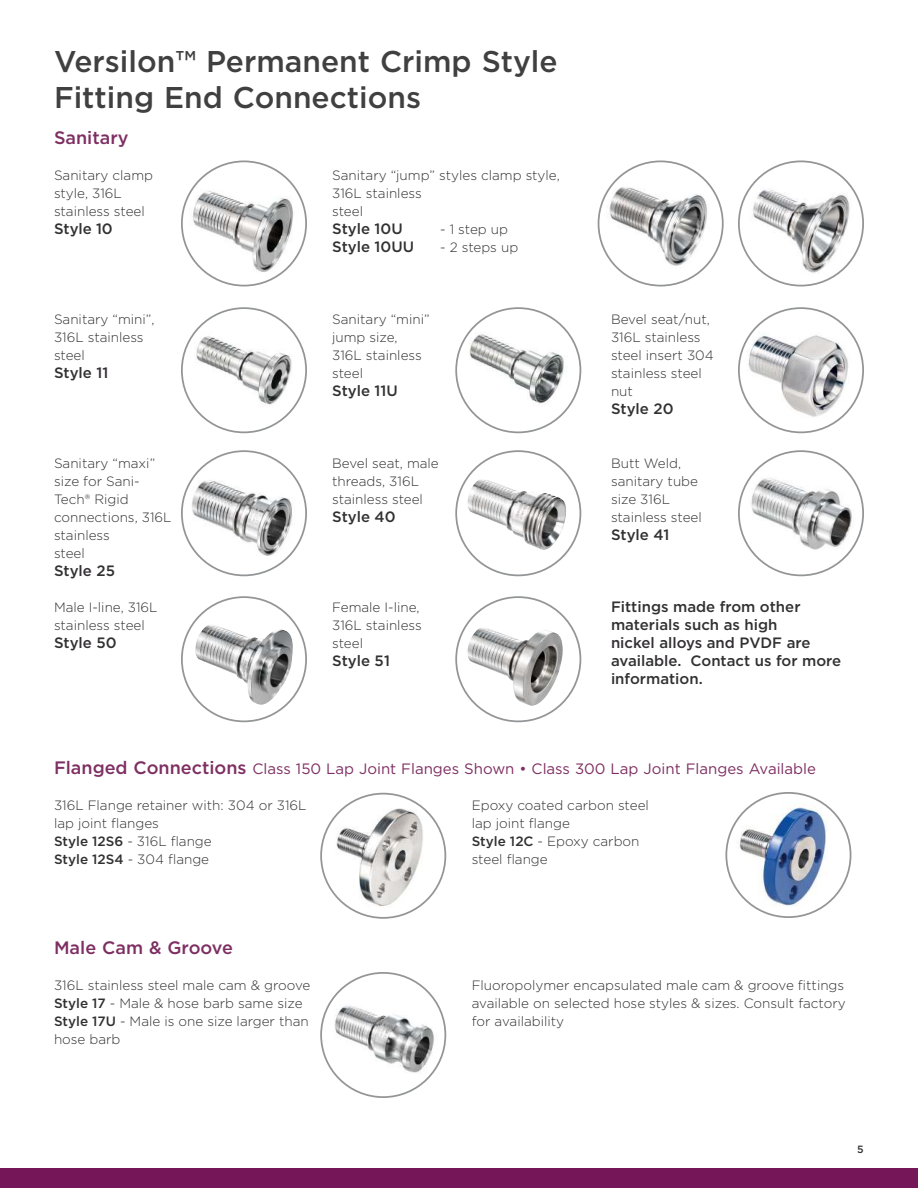
<style>
.page{position:relative;width:918px;height:1188px;background:#fff}
.page>*{position:absolute;margin:0;border:0;box-sizing:border-box;transform-origin:0 0}
.t1{font:500 30px/36px "Gotham";color:#404041}
.t2{font:500 18px "Gotham";color:#7e2f62}
.t3{font:500 15px/18px "Gotham";color:#323032}
.t4{font:15px "Gotham";color:#7e2f62}
.t5{font:300 13.5px/18px "Gotham";color:#323032}
.t6{font:500 10.5px "Gotham";color:#323032}
.s1{font-weight:500;font-size:18px}
.s2{font-weight:500}
</style>
<div class="page">
<div style="left:0;top:1169px;width:918px;height:19px;background:#741657"></div>
<svg style="left:182px;top:161px;width:124px;height:125px"></svg>
<div style="left:186px;top:166px;width:116px;height:115px;background:#fff;border-radius:50%"></div>
<img style="left:189px;top:185px;width:111px;height:89px">
<svg style="left:182px;top:597px;width:124px;height:124px"></svg>
<div style="left:181px;top:596px;width:126px;height:126px;border:2px solid #939597;border-radius:50%"></div>
<div style="left:186px;top:602px;width:116px;height:115px;background:#fff;border-radius:50%"></div>
<img style="left:195px;top:624px;width:98px;height:81px">
<svg style="left:182px;top:308px;width:124px;height:124px"></svg>
<div style="left:181px;top:307px;width:126px;height:126px;border:2px solid #939597;border-radius:50%"></div>
<div style="left:186px;top:313px;width:116px;height:115px;background:#fff;border-radius:50%"></div>
<img style="left:189px;top:332px;width:111px;height:77px">
<svg style="left:456px;top:597px;width:124px;height:124px"></svg>
<div style="left:455px;top:596px;width:126px;height:126px;border:2px solid #939597;border-radius:50%"></div>
<div style="left:461px;top:602px;width:115px;height:115px;background:#fff;border-radius:50%"></div>
<img style="left:467px;top:627px;width:96px;height:79px">
<svg style="left:739px;top:308px;width:124px;height:124px"></svg>
<div style="left:738px;top:307px;width:126px;height:126px;border:2px solid #939597;border-radius:50%"></div>
<div style="left:743px;top:313px;width:116px;height:115px;background:#fff;border-radius:50%"></div>
<img style="left:746px;top:332px;width:104px;height:86px">
<svg style="left:321px;top:794px;width:124px;height:124px"></svg>
<div style="left:320px;top:793px;width:126px;height:126px;border:2px solid #939597;border-radius:50%"></div>
<div style="left:326px;top:798px;width:115px;height:115px;background:#fff;border-radius:50%"></div>
<img style="left:330px;top:803px;width:98px;height:109px">
<svg style="left:599px;top:161px;width:124px;height:125px"></svg>
<div style="left:603px;top:166px;width:115px;height:115px;background:#fff;border-radius:50%"></div>
<img style="left:606px;top:182px;width:104px;height:87px">
<svg style="left:739px;top:161px;width:124px;height:125px"></svg>
<div style="left:743px;top:166px;width:116px;height:115px;background:#fff;border-radius:50%"></div>
<img style="left:749px;top:187px;width:103px;height:92px">
<svg style="left:456px;top:308px;width:124px;height:124px"></svg>
<div style="left:455px;top:307px;width:126px;height:126px;border:2px solid #939597;border-radius:50%"></div>
<div style="left:461px;top:313px;width:115px;height:115px;background:#fff;border-radius:50%"></div>
<img style="left:464px;top:332px;width:110px;height:77px">
<svg style="left:739px;top:451px;width:124px;height:124px"></svg>
<div style="left:738px;top:450px;width:126px;height:126px;border:2px solid #939597;border-radius:50%"></div>
<div style="left:743px;top:456px;width:116px;height:115px;background:#fff;border-radius:50%"></div>
<img style="left:746px;top:475px;width:111px;height:78px">
<svg style="left:182px;top:451px;width:124px;height:124px"></svg>
<div style="left:181px;top:450px;width:126px;height:126px;border:2px solid #939597;border-radius:50%"></div>
<div style="left:186px;top:456px;width:116px;height:115px;background:#fff;border-radius:50%"></div>
<img style="left:186px;top:475px;width:111px;height:85px">
<svg style="left:456px;top:451px;width:124px;height:124px"></svg>
<div style="left:455px;top:450px;width:126px;height:126px;border:2px solid #939597;border-radius:50%"></div>
<div style="left:461px;top:456px;width:115px;height:115px;background:#fff;border-radius:50%"></div>
<img style="left:467px;top:478px;width:99px;height:72px">
<svg style="left:726px;top:793px;width:125px;height:124px"></svg>
<div style="left:725px;top:792px;width:126px;height:126px;border:2px solid #939597;border-radius:50%"></div>
<div style="left:731px;top:797px;width:115px;height:116px;background:#fff;border-radius:50%"></div>
<img style="left:736px;top:802px;width:97px;height:110px">
<svg style="left:321px;top:973px;width:124px;height:124px"></svg>
<div style="left:320px;top:972px;width:126px;height:126px;border:2px solid #939597;border-radius:50%"></div>
<div style="left:326px;top:977px;width:115px;height:116px;background:#fff;border-radius:50%"></div>
<img style="left:328px;top:1004px;width:111px;height:71px">
<h1 class="t1" style="left:54px;top:45px;width:505px">Versilon™ Permanent Crimp Style<br>Fitting End Connections</h1>
<h2 class="t2" style="left:54px;top:130px;width:76px">Sanitary</h2>
<p class="t5" style="left:54px;top:167px;width:101px">Sanitary clamp style, 316L stainless steel</p>
<p class="t3" style="left:54px;top:220px;width:60px">Style 10</p>
<p class="t5" style="left:54px;top:311px;width:102px">Sanitary “mini”,<br>316L stainless steel</p>
<p class="t3" style="left:54px;top:364px;width:56px">Style 11</p>
<p class="t5" style="left:54px;top:455px;width:119px">Sanitary “maxi” size for Sani-<br>Tech® Rigid connections, 316L stainless<br>steel</p>
<p class="t3" style="left:54px;top:562px;width:63px">Style 25</p>
<p class="t5" style="left:54px;top:599px;width:105px">Male I-line, 316L stainless steel</p>
<p class="t3" style="left:54px;top:634px;width:64px">Style 50</p>
<p class="t5" style="left:332px;top:167px;width:229px">Sanitary “jump” styles clamp style,<br>316L stainless<br>steel</p>
<p class="t3" style="left:332px;top:220px;width:72px">Style 10U</p>
<p class="t5" style="left:440px;top:221px;width:69px">- 1 step up</p>
<p class="t3" style="left:332px;top:238px;width:83px">Style 10UU</p>
<p class="t5" style="left:440px;top:239px;width:80px">- 2 steps up</p>
<p class="t5" style="left:332px;top:311px;width:99px">Sanitary “mini” jump size,<br>316L stainless steel</p>
<p class="t3" style="left:332px;top:382px;width:67px">Style 11U</p>
<p class="t5" style="left:332px;top:455px;width:108px">Bevel seat, male threads, 316L stainless steel</p>
<p class="t3" style="left:332px;top:508px;width:65px">Style 40</p>
<p class="t5" style="left:332px;top:599px;width:91px">Female I-line,<br>316L stainless steel</p>
<p class="t3" style="left:332px;top:652px;width:59px">Style 51</p>
<p class="t5" style="left:611px;top:311px;width:104px">Bevel seat/nut,<br>316L stainless steel insert 304 stainless steel nut</p>
<p class="t3" style="left:611px;top:400px;width:64px">Style 20</p>
<p class="t5" style="left:611px;top:455px;width:92px">Butt Weld, sanitary tube size 316L stainless steel</p>
<p class="t3" style="left:611px;top:526px;width:60px">Style 41</p>
<p class="t3" style="left:611px;top:598px;width:232px">Fittings made from other materials such as high<br>nickel alloys and PVDF are available. Contact us for more information.</p>
<p class="t4" style="left:54px;top:762px;width:764px"><span class="s1">Flanged Connections</span> Class 150 Lap Joint Flanges Shown • Class 300 Lap Joint Flanges Available</p>
<p class="t5" style="left:54px;top:797px;width:254px">316L Flange retainer with: 304 or 316L lap joint flanges<br><span class="s2">Style 12S6</span> - 316L flange<br><span class="s2">Style 12S4</span> - 304 flange</p>
<p class="t5" style="left:472px;top:797px;width:179px">Epoxy coated carbon steel lap joint flange<br><span class="s2">Style 12C</span> - Epoxy carbon steel flange</p>
<h2 class="t2" style="left:54px;top:940px;width:180px">Male Cam &amp; Groove</h2>
<p class="t5" style="left:54px;top:977px;width:258px">316L stainless steel male cam &amp; groove<br><span class="s2">Style 17</span> - Male &amp; hose barb same size<br><span class="s2">Style 17U</span> - Male is one size larger than hose barb</p>
<p class="t5" style="left:472px;top:977px;width:375px;text-align:justify">Fluoropolymer encapsulated male cam &amp; groove fittings available on selected hose styles &amp; sizes. Consult factory for availability</p>
<p class="t6" style="left:857px;top:1145px;width:8px">5</p>
</div>
